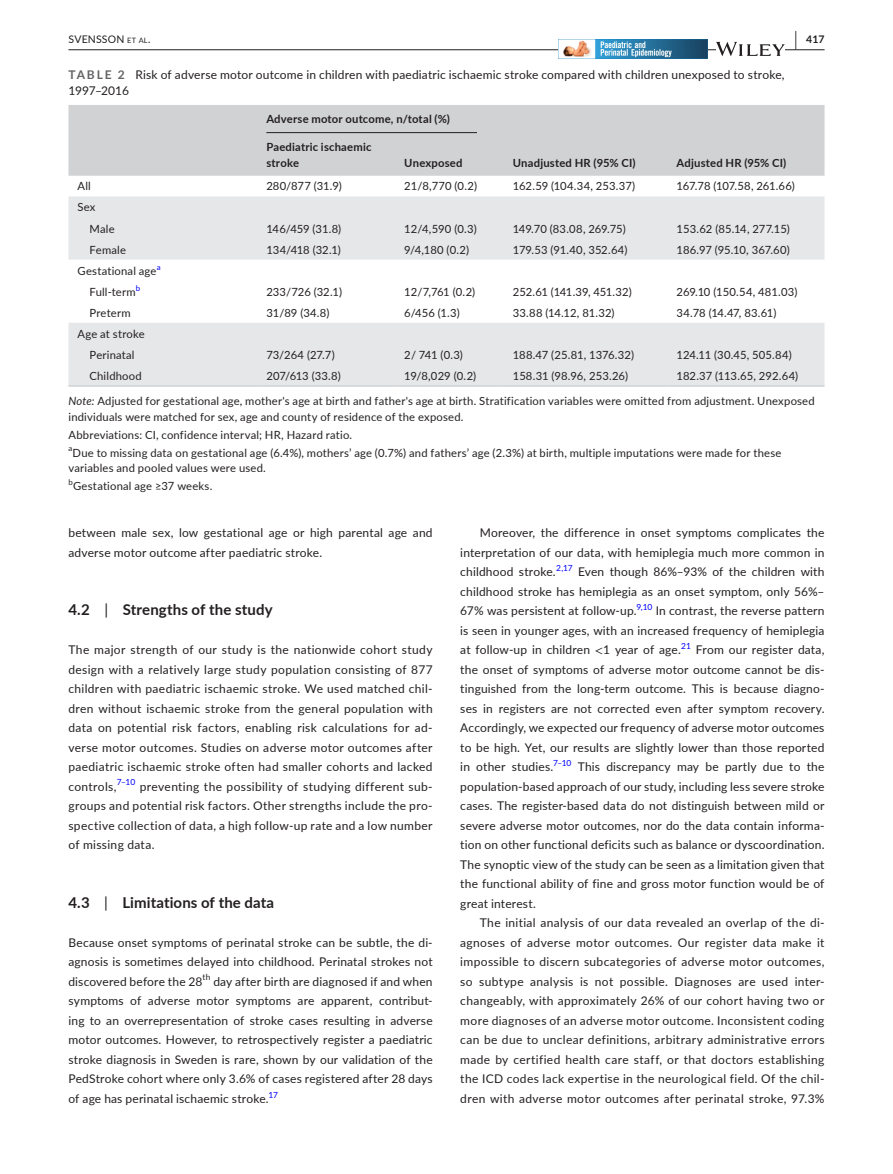
<style>
.page{position:relative;width:893px;height:1174px;background:#fff}
.page>*{position:absolute;margin:0;border:0;box-sizing:border-box;transform-origin:0 0}
.t1{font:700 15px "Lato";letter-spacing:.005em;color:#231f20}
.t2{font:12px/19.5px "Lato";letter-spacing:.015em;color:#231f20;text-align:justify}
.t3{font:11.25px/21px "Lato";letter-spacing:.015em;color:#231f20}
.t4{font:700 11.25px/15.8px "Lato";letter-spacing:.02em;color:#231f20}
.t5{font:11.25px "Lato";letter-spacing:-.01em;color:#231f20}
.t6{font:11.25px "Lato";letter-spacing:-.005em;color:#231f20}
.t7{font:11.25px "Lato";letter-spacing:-.02em;color:#231f20}
.t8{font:10.5px "Lato";letter-spacing:.02em;color:#231f20}
.t9{font:700 10.5px "Lato";color:#231f20}
.t10{font:8.4px "Lato";letter-spacing:-.01em;color:#00f}
.t11{font:7.8px "Lato";color:#00f}
.t12{font:7.8px "Lato";color:#231f20}
.s1{font-size:7.35px}
.s2{font-size:19.5px}
.s3{font-weight:700;color:#636366}
.s4{font-style:italic}
.s5{font-weight:400}
.s6{font-family:"STIX"}
</style>
<div class="page">
<hr style="left:68px;top:49px;width:756px;height:1px;background:#231f20">
<img style="left:559px;top:40px;width:149px;height:19px">
<svg style="left:716px;top:42px;width:69px;height:14px"></svg>
<div style="left:68px;top:105px;width:756px;height:71px;background:#d1d2d4"></div>
<svg style="left:68px;top:196px;width:756px;height:190px;fill:#e6e7e9"></svg>
<hr style="left:68px;top:385px;width:189px;height:2px;background:#d1d2d4">
<hr style="left:257px;top:385px;width:138px;height:2px;background:#d1d2d4">
<hr style="left:395px;top:385px;width:109px;height:2px;background:#d1d2d4">
<hr style="left:504px;top:385px;width:163px;height:2px;background:#d1d2d4">
<hr style="left:668px;top:385px;width:156px;height:2px;background:#d1d2d4">
<hr style="left:266px;top:132px;width:211px;height:1px;background:#231f20">
<p class="t8" style="left:68px;top:31px;width:84px">SVENSSON <span class="s1">et al</span>.</p>
<p class="t9" style="left:795px;top:31px;width:31px"><span class="s2">|</span> 417</p>
<p class="t2" style="left:68px;top:66px;width:718px;line-height:16.5px"><span class="s3">TABLE 2</span> Risk of adverse motor outcome in children with paediatric ischaemic stroke compared with children unexposed to stroke,<br>1997–2016</p>
<p class="t4" style="left:266px;top:111px;width:185px">Adverse motor outcome, n/total (%)</p>
<p class="t4" style="left:513px;top:154px;width:124px">Unadjusted HR (95% CI)</p>
<p class="t4" style="left:677px;top:154px;width:111px">Adjusted HR (95% CI)</p>
<p class="t4" style="left:266px;top:138px;width:107px">Paediatric ischaemic stroke</p>
<p class="t4" style="left:404px;top:154px;width:60px">Unexposed</p>
<p class="t3" style="left:77px;top:175px;width:15px">All</p>
<p class="t3" style="left:266px;top:175px;width:77px">280/877 (31.9)</p>
<p class="t3" style="left:404px;top:175px;width:74px">21/8,770 (0.2)</p>
<p class="t6" style="left:513px;top:178px;width:124px">162.59 (104.34, 253.37)</p>
<p class="t5" style="left:677px;top:178px;width:120px">167.78 (107.58, 261.66)</p>
<p class="t3" style="left:89px;top:196px;width:27px;text-indent:-12px">Sex<br>Male</p>
<p class="t3" style="left:266px;top:217px;width:76px">146/459 (31.8)</p>
<p class="t3" style="left:404px;top:217px;width:74px">12/4,590 (0.3)</p>
<p class="t6" style="left:513px;top:220px;width:114px">149.70 (83.08, 269.75)</p>
<p class="t3" style="left:677px;top:217px;width:115px">153.62 (85.14, 277.15)</p>
<p class="t3" style="left:89px;top:238px;width:38px">Female</p>
<p class="t3" style="left:266px;top:238px;width:76px">134/418 (32.1)</p>
<p class="t3" style="left:404px;top:238px;width:66px">9/4,180 (0.2)</p>
<p class="t3" style="left:513px;top:238px;width:116px">179.53 (91.40, 352.64)</p>
<p class="t5" style="left:677px;top:241px;width:115px">186.97 (95.10, 367.60)</p>
<p class="t3" style="left:77px;top:260px;width:81px">Gestational age</p>
<p class="t11" style="left:157px;top:261px;width:5px">a</p>
<p class="t3" style="left:89px;top:281px;width:48px">Full-term</p>
<p class="t11" style="left:136px;top:282px;width:6px">b</p>
<p class="t3" style="left:266px;top:281px;width:77px">233/726 (32.1)</p>
<p class="t3" style="left:404px;top:281px;width:72px">12/7,761 (0.2)</p>
<p class="t7" style="left:513px;top:283px;width:120px">252.61 (141.39, 451.32)</p>
<p class="t3" style="left:677px;top:281px;width:122px">269.10 (150.54, 481.03)</p>
<p class="t3" style="left:89px;top:302px;width:43px">Preterm</p>
<p class="t3" style="left:266px;top:302px;width:65px">31/89 (34.8)</p>
<p class="t3" style="left:404px;top:302px;width:57px">6/456 (1.3)</p>
<p class="t3" style="left:513px;top:302px;width:103px">33.88 (14.12, 81.32)</p>
<p class="t5" style="left:677px;top:305px;width:101px">34.78 (14.47, 83.61)</p>
<p class="t3" style="left:77px;top:323px;width:69px;text-align:center">Age at stroke<br>Perinatal</p>
<p class="t3" style="left:266px;top:344px;width:70px">73/264 (27.7)</p>
<p class="t3" style="left:404px;top:344px;width:60px">2/ 741 (0.3)</p>
<p class="t5" style="left:513px;top:347px;width:123px">188.47 (25.81, 1376.32)</p>
<p class="t3" style="left:677px;top:344px;width:117px">124.11 (30.45, 505.84)</p>
<p class="t3" style="left:89px;top:365px;width:54px">Childhood</p>
<p class="t3" style="left:266px;top:365px;width:76px">207/613 (33.8)</p>
<p class="t3" style="left:404px;top:365px;width:73px">19/8,029 (0.2)</p>
<p class="t3" style="left:513px;top:365px;width:117px">158.31 (98.96, 253.26)</p>
<p class="t3" style="left:677px;top:365px;width:123px">182.37 (113.65, 292.64)</p>
<p class="t3" style="left:68px;top:392px;width:748px;line-height:15.8px"><span class="s4">Note:</span> Adjusted for gestational age, mother's age at birth and father's age at birth. Stratification variables were omitted from adjustment. Unexposed individuals were matched for sex, age and county of residence of the exposed.</p>
<p class="t3" style="left:68px;top:423px;width:285px">Abbreviations: CI, confidence interval; HR, Hazard ratio.</p>
<p class="t12" style="left:68px;top:443px;width:5px">a</p>
<p class="t3" style="left:68px;top:444px;width:714px;line-height:15.8px;text-indent:4px">Due to missing data on gestational age (6.4%), mothers’ age (0.7%) and fathers’ age (2.3%) at birth, multiple imputations were made for these variables and pooled values were used.</p>
<p class="t12" style="left:68px;top:477px;width:6px">b</p>
<p class="t3" style="left:73px;top:475px;width:141px">Gestational age ≥37 weeks.</p>
<p class="t2" style="left:68px;top:522px;width:366px">between male sex, low gestational age or high parental age and adverse motor outcome after paediatric stroke.</p>
<p class="t1" style="left:68px;top:599px;width:206px">4.2 <span class="s5">|</span> Strengths of the study</p>
<p class="t2" style="left:68px;top:639px;width:366px">The major strength of our study is the nationwide cohort study design with a relatively large study population consisting of 877 children with paediatric ischaemic stroke. We used matched chil&shy;dren without ischaemic stroke from the general population with data on potential risk factors, enabling risk calculations for ad&shy;verse motor outcomes. Studies on adverse motor outcomes after paediatric ischaemic stroke often had smaller cohorts and lacked controls,</p>
<p class="t10" style="left:117px;top:776px;width:20px">7–10</p>
<p class="t2" style="left:68px;top:776px;width:366px;text-indent:71px">preventing the possibility of studying different sub&shy;groups and potential risk factors. Other strengths include the pro&shy;spective collection of data, a high follow-up rate and a low number of missing data.</p>
<p class="t1" style="left:68px;top:891px;width:207px">4.3 <span class="s5">|</span> Limitations of the data</p>
<p class="t2" style="left:68px;top:932px;width:366px">Because onset symptoms of perinatal stroke can be subtle, the di&shy;agnosis is sometimes delayed into childhood. Perinatal strokes not discovered before the 28<sup>th</sup> day after birth are diagnosed if and when symptoms of adverse motor symptoms are apparent, contribut&shy;ing to an overrepresentation of stroke cases resulting in adverse motor outcomes. However, to retrospectively register a paediatric stroke diagnosis in Sweden is rare, shown by our validation of the PedStroke cohort where only 3.6% of cases registered after 28 days of age has perinatal ischaemic stroke.<sup>17</sup></p>
<p class="t2" style="left:460px;top:522px;width:366px;text-indent:20px">Moreover, the difference in onset symptoms complicates the interpretation of our data, with hemiplegia much more common in childhood stroke.</p>
<p class="t10" style="left:556px;top:562px;width:18px">2,17</p>
<p class="t2" style="left:460px;top:561px;width:366px;text-indent:118px">Even though 86%–93% of the children with childhood stroke has hemiplegia as an onset symptom, only 56%– 67% was persistent at follow-up.</p>
<p class="t10" style="left:636px;top:601px;width:17px">9,10</p>
<p class="t2" style="left:460px;top:600px;width:366px;text-indent:195px">In contrast, the reverse pattern is seen in younger ages, with an increased frequency of hemiplegia at follow-up in children <span class="s6">&lt;</span>1 year of age.</p>
<p class="t10" style="left:681px;top:640px;width:11px">21</p>
<p class="t2" style="left:460px;top:639px;width:366px;text-indent:236px">From our register data, the onset of symptoms of adverse motor outcome cannot be dis&shy;tinguished from the long-term outcome. This is because diagno&shy;ses in registers are not corrected even after symptom recovery.<br>Accordingly, we expected our frequency of adverse motor outcomes to be high. Yet, our results are slightly lower than those reported in other studies.</p>
<p class="t10" style="left:553px;top:757px;width:20px">7–10</p>
<p class="t2" style="left:460px;top:756px;width:366px;text-indent:117px">This discrepancy may be partly due to the population-based approach of our study, including less severe stroke cases. The register-based data do not distinguish between mild or severe adverse motor outcomes, nor do the data contain informa&shy;tion on other functional deficits such as balance or dyscoordination.<br>The synoptic view of the study can be seen as a limitation given that the functional ability of fine and gross motor function would be of great interest.</p>
<p class="t2" style="left:460px;top:912px;width:366px;text-indent:20px">The initial analysis of our data revealed an overlap of the di&shy;agnoses of adverse motor outcomes. Our register data make it impossible to discern subcategories of adverse motor outcomes, so subtype analysis is not possible. Diagnoses are used inter&shy;changeably, with approximately 26% of our cohort having two or more diagnoses of an adverse motor outcome. Inconsistent coding can be due to unclear definitions, arbitrary administrative errors made by certified health care staff, or that doctors establishing the ICD codes lack expertise in the neurological field. Of the chil&shy;dren with adverse motor outcomes after perinatal stroke, 97.3%</p>
</div>
